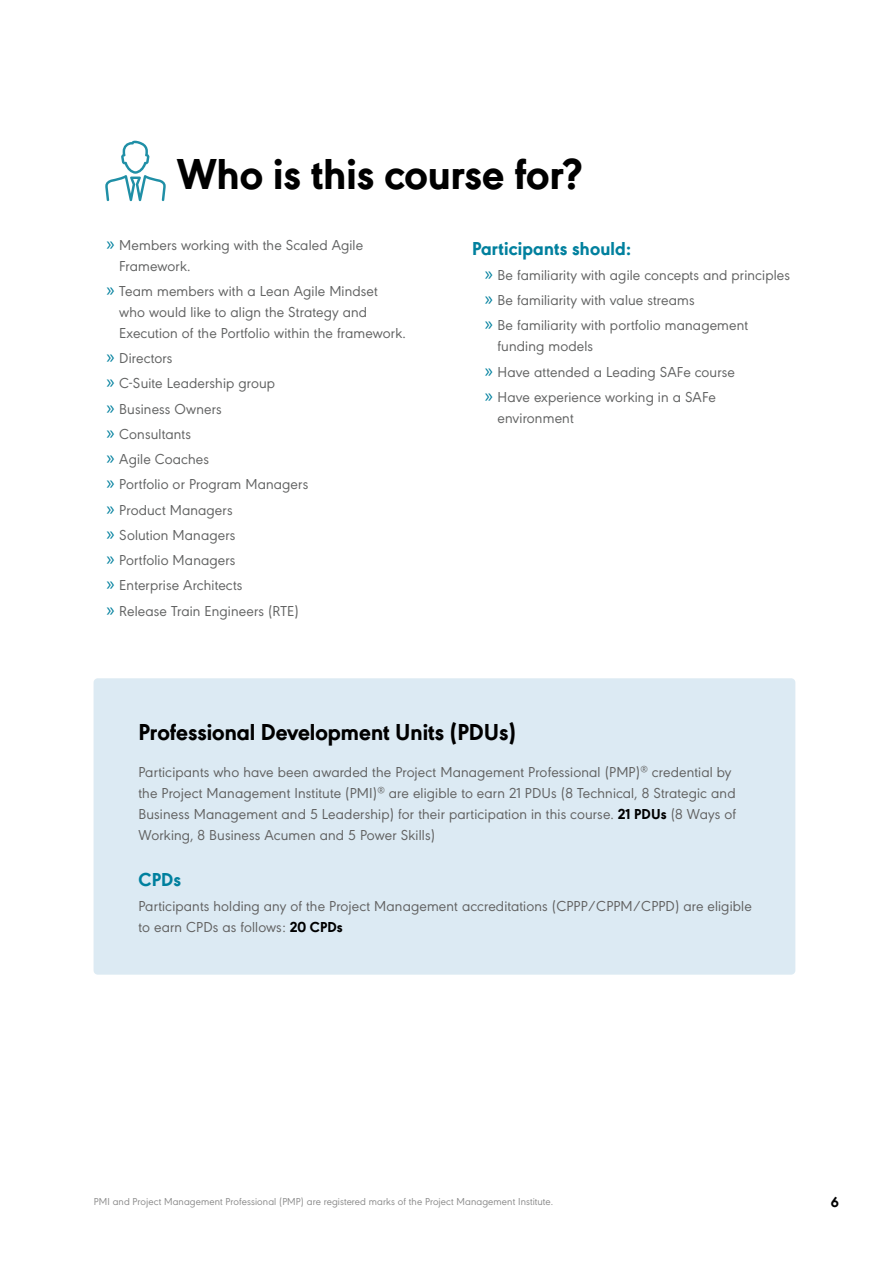
<style>
.page{position:relative;width:893px;height:1263px;background:#fff}
.page>*{position:absolute;margin:0;border:0;box-sizing:border-box;transform-origin:0 0}
.t1{font:800 45px "URW Geometric";color:#000}
.t2{font:800 24px "URW Geometric";color:#000}
.t3{font:800 19.5px "URW Geometric";letter-spacing:.01em;color:#00809e}
.t4{font:15px/25.2px "URW Geometric";letter-spacing:.01em;color:#626363}
.t5{font:15px/21px "URW Geometric";letter-spacing:.01em;color:#626262}
.t6{font:800 15px "URW Geometric";color:#000}
.t7{font:10.5px "URW Geometric";letter-spacing:.01em;color:#8c8c8c}
.s1{font-family:"Myriad Pro";font-size:19.5px;color:#00809e}
.s2{font-weight:800;color:#000}
</style>
<div class="page">
<div style="left:94px;top:678px;width:701px;height:297px;background:#dceaf3;border-radius:4px"></div>
<svg style="left:105px;top:141px;width:61px;height:60px"></svg>
<h1 class="t1" style="left:177px;top:141px;width:406px">Who is this course for?</h1>
<p class="t4" style="left:119px;top:233px;width:245px;line-height:21px;text-indent:-13px"><span class="s1">»</span> Members working with the Scaled Agile<br>Framework.</p>
<p class="t4" style="left:119px;top:279px;width:288px;line-height:21px;text-indent:-13px"><span class="s1">»</span> Team members with a Lean Agile Mindset who would like to align the Strategy and<br>Execution of the Portfolio within the framework.</p>
<p class="t4" style="left:107px;top:344px;width:203px"><span class="s1">»</span> Directors<br><span class="s1">»</span> C-Suite Leadership group<br><span class="s1">»</span> Business Owners<br><span class="s1">»</span> Consultants<br><span class="s1">»</span> Agile Coaches<br><span class="s1">»</span> Portfolio or Program Managers <span class="s1">»</span> Product Managers<br><span class="s1">»</span> Solution Managers<br><span class="s1">»</span> Portfolio Managers<br><span class="s1">»</span> Enterprise Architects<br><span class="s1">»</span> Release Train Engineers (RTE)</p>
<h3 class="t3" style="left:472px;top:234px;width:161px">Participants should:</h3>
<p class="t4" style="left:485px;top:261px;width:307px"><span class="s1">»</span> Be familiarity with agile concepts and principles <span class="s1">»</span> Be familiarity with value streams<br><span class="s1">»</span> Be familiarity with portfolio management</p>
<p class="t4" style="left:485px;top:333px;width:252px;text-indent:13px">funding models<br><span class="s1">»</span> Have attended a Leading SAFe course <span class="s1">»</span> Have experience working in a SAFe</p>
<p class="t4" style="left:497px;top:404px;width:78px">environment</p>
<h2 class="t2" style="left:138px;top:714px;width:379px">Professional Development Units (PDUs)</h2>
<p class="t5" style="left:138px;top:760px;width:599px">Participants who have been awarded the Project Management Professional (PMP)<sup>®</sup> credential by the Project Management Institute (PMI)<sup>®</sup> are eligible to earn 21 PDUs (8 Technical, 8 Strategic and Business Management and 5 Leadership) for their participation in this course. <span class="s2">21 PDUs</span> (8 Ways of Working, 8 Business Acumen and 5 Power Skills)</p>
<h3 class="t3" style="left:138px;top:865px;width:44px">CPDs</h3>
<p class="t5" style="left:138px;top:895px;width:615px">Participants holding any of the Project Management accreditations (CPPP/CPPM/CPPD) are eligible to earn CPDs as follows: <span class="s2">20 CPDs</span></p>
<p class="t7" style="left:94px;top:1194px;width:461px">PMI and Project Management Professional (PMP) are registered marks of the Project Management Institute.</p>
<p class="t6" style="left:831px;top:1191px;width:10px">6</p>
</div>
